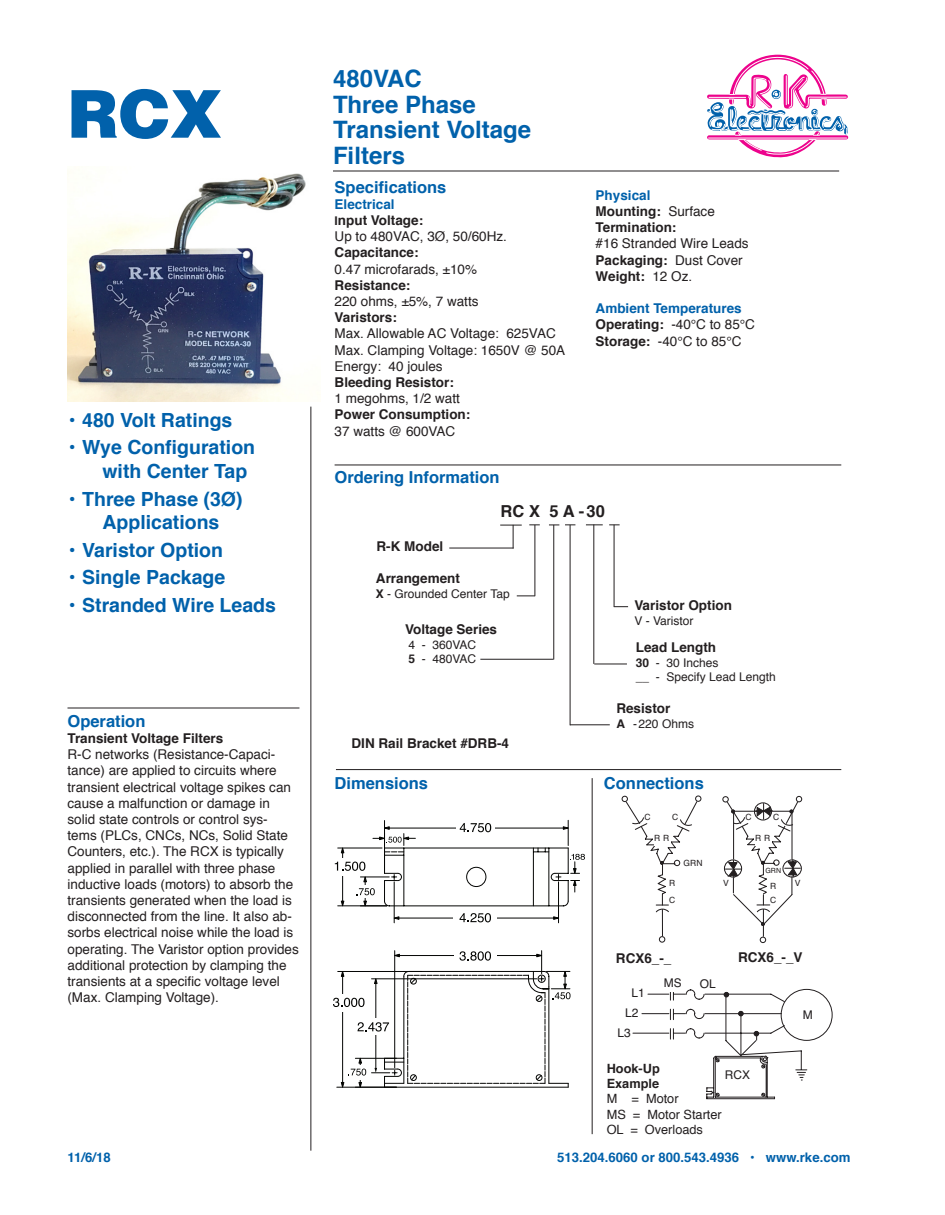
<style>
.page{position:relative;width:945px;height:1215px;background:#fff}
.page>*{position:absolute;margin:0;border:0;box-sizing:border-box;transform-origin:0 0}
.t1{font:900 66px "Helvetica";color:#0161ab}
.t2{font:700 24px/25.5px "Helvetica";color:#0161ab}
.Features{font:700 19.5px/23.4px "Helvetica";color:#0161ab}
.Section_Heads{font:700 16.5px "Helvetica";color:#0161ab}
.t3{font:700 16.5px "Helvetica";color:#231f20}
.t4{font:13.5px/16.2px "Helvetica";color:#231f20}
._9_Pt__Bold{font:700 13.5px "Helvetica";color:#231f20}
._9_Pt__Bold-2{font:700 13.5px "Helvetica";color:#0161ab}
.t5{font:700 13.2px "Helvetica";color:#0161ab}
.t6{font:12.75px "Helvetica";color:#231f20}
.t7{font:700 12.75px "Helvetica";color:#231f20}
.t8{font:12px "Helvetica";color:#231f20}
.t9{font:8.55px/13.4px "Helvetica";color:#231f20}
.t10{font:7.2px "Helvetica";color:#231f20}
.s1{font-weight:700;font-size:12px}
.s2{font-weight:700}
.s3{font-weight:400}
</style>
<div class="page">
<svg style="left:707px;top:54px;width:142px;height:102px"></svg>
<hr style="left:68px;top:708px;width:231px;height:1px;background:#231f20">
<hr style="left:335px;top:465px;width:506px;height:1px;background:#231f20">
<hr style="left:336px;top:769px;width:505px;height:1px;background:#231f20">
<hr style="left:333px;top:171px;width:506px;height:1px;background:#231f20">
<hr style="left:592px;top:778px;width:1px;height:356px;background:#231f20">
<hr style="left:310px;top:407px;width:1px;height:744px;background:#231f20">
<hr style="left:449px;top:548px;width:65px;height:1px;background:#231f20">
<svg style="left:500px;top:525px;width:22px;height:23px"></svg>
<hr style="left:535px;top:525px;width:1px;height:71px;background:#231f20">
<hr style="left:553px;top:525px;width:1px;height:134px;background:#231f20">
<hr style="left:570px;top:525px;width:1px;height:200px;background:#231f20">
<svg style="left:586px;top:524px;width:17px;height:1px"></svg>
<hr style="left:593px;top:524px;width:1px;height:140px;background:#231f20">
<hr style="left:614px;top:525px;width:1px;height:82px;background:#231f20">
<svg style="left:614px;top:606px;width:14px;height:1px"></svg>
<svg style="left:517px;top:596px;width:18px;height:1px"></svg>
<hr style="left:480px;top:659px;width:74px;height:1px;background:#231f20">
<hr style="left:594px;top:664px;width:33px;height:1px;background:#231f20">
<hr style="left:570px;top:724px;width:40px;height:1px;background:#231f20">
<div style="left:722px;top:796px;width:7px;height:7px;border:1px solid #231f20;border-radius:50%"></div>
<svg style="left:724px;top:796px;width:78px;height:147px"></svg>
<div style="left:765px;top:867px;width:17px;height:7px;background:#fff"></div>
<div style="left:659px;top:936px;width:6px;height:7px;border:1px solid #231f20;border-radius:50%"></div>
<svg style="left:622px;top:795px;width:80px;height:144px"></svg>
<div style="left:684px;top:859px;width:19px;height:9px;background:#fff"></div>
<svg style="left:632px;top:989px;width:175px;height:110px"></svg>
<img style="left:68px;top:173px;width:238px;height:229px">
<svg style="left:333px;top:820px;width:252px;height:268px"></svg>
<p class="t1" style="left:68px;top:71px;width:156px">RCX</p>
<p class="Features" style="left:69px;top:408px;width:165px">• 480 Volt Ratings</p>
<p class="Features" style="left:102px;top:436px;width:154px;text-indent:-34px">• Wye Configuration with Center Tap</p>
<p class="Features" style="left:69px;top:487px;width:175px;text-align:center">• Three Phase (3Ø)<br>Applications</p>
<p class="Features" style="left:69px;top:538px;width:156px">• Varistor Option</p>
<p class="Features" style="left:69px;top:566px;width:158px">• Single Package</p>
<p class="Features" style="left:69px;top:594px;width:209px">• Stranded Wire Leads</p>
<p class="Section_Heads" style="left:68px;top:708px;width:79px">Operation</p>
<p class="_9_Pt__Bold" style="left:68px;top:727px;width:157px">Transient Voltage Filters</p>
<p class="t4" style="left:68px;top:747px;width:233px">R-C networks (Resistance-Capaci&shy;tance) are applied to circuits where transient electrical voltage spikes can cause a malfunction or damage in solid state controls or control sys&shy;tems (PLCs, CNCs, NCs, Solid State Counters, etc.). The RCX is typically applied in parallel with three phase inductive loads (motors) to absorb the transients generated when the load is disconnected from the line. It also ab&shy;sorbs electrical noise while the load is operating. The Varistor option provides additional protection by clamping the transients at a specific voltage level (Max. Clamping Voltage).</p>
<p class="t2" style="left:333px;top:66px;width:144px">480VAC<br>Three Phase</p>
<p class="t2" style="left:333px;top:117px;width:200px">Transient Voltage<br>Filters</p>
<p class="Section_Heads" style="left:335px;top:173px;width:113px">Specifications</p>
<p class="_9_Pt__Bold-2" style="left:335px;top:193px;width:62px">Electrical</p>
<p class="t4" style="left:335px;top:213px;width:174px"><span class="s1">I</span><span class="s2">nput Voltage:<br></span>Up to 480VAC, 3Ø, 50/60Hz.</p>
<p class="t4" style="left:335px;top:245px;width:144px"><span class="s2">Capacitance:<br></span>0.47 microfarads, ±10%</p>
<p class="t4" style="left:335px;top:277px;width:145px"><span class="s2">Resistance:<br></span>220 ohms, ±5%, 7 watts</p>
<p class="_9_Pt__Bold" style="left:335px;top:307px;width:64px">Varistors:</p>
<p class="t4" style="left:335px;top:326px;width:223px">Max. Allowable AC Voltage: 625VAC</p>
<p class="t4" style="left:335px;top:342px;width:232px">Max. Clamping Voltage: 1650V @ 50A</p>
<p class="t4" style="left:335px;top:358px;width:110px">Energy: 40 joules</p>
<p class="_9_Pt__Bold" style="left:335px;top:371px;width:121px">Bleeding Resistor:</p>
<p class="t4" style="left:335px;top:391px;width:127px">1 megohms, 1/2 watt</p>
<p class="_9_Pt__Bold" style="left:335px;top:404px;width:137px">Power Consumption:</p>
<p class="t4" style="left:335px;top:423px;width:122px">37 watts @ 600VAC</p>
<p class="Section_Heads" style="left:335px;top:464px;width:167px">Ordering Information</p>
<p class="_9_Pt__Bold-2" style="left:596px;top:184px;width:56px">Physical</p>
<p class="_9_Pt__Bold" style="left:596px;top:200px;width:121px">Mounting: <span class="s3">Surface</span></p>
<p class="_9_Pt__Bold" style="left:596px;top:217px;width:82px">Termination:</p>
<p class="t4" style="left:596px;top:236px;width:155px">#16 Stranded Wire Leads</p>
<p class="_9_Pt__Bold" style="left:596px;top:249px;width:149px">Packaging: <span class="s3">Dust Cover</span></p>
<p class="_9_Pt__Bold" style="left:596px;top:265px;width:98px">Weight: <span class="s3">12 Oz.</span></p>
<p class="_9_Pt__Bold-2" style="left:596px;top:298px;width:148px">Ambient Temperatures</p>
<p class="t4" style="left:596px;top:317px;width:161px"><span class="s2">Operating:</span> -40°C to 85°C</p>
<p class="t4" style="left:596px;top:333px;width:147px"><span class="s2">Storage:</span> -40°C to 85°C</p>
<p class="_9_Pt__Bold" style="left:377px;top:535px;width:68px">R-K Model</p>
<p class="t3" style="left:501px;top:498px;width:106px">RC X 5 A -30</p>
<p class="_9_Pt__Bold" style="left:376px;top:568px;width:86px">Arrangement</p>
<p class="t8" style="left:376px;top:584px;width:135px"><span class="s2">X</span> - Grounded Center Tap</p>
<p class="_9_Pt__Bold" style="left:405px;top:619px;width:94px">Voltage Series</p>
<p class="t8" style="left:408px;top:635px;width:69px">4 - 360VAC</p>
<p class="t8" style="left:408px;top:650px;width:69px"><span class="s2">5</span> - 480VAC</p>
<p class="_9_Pt__Bold" style="left:352px;top:732px;width:159px">DIN Rail Bracket #DRB-4</p>
<p class="_9_Pt__Bold" style="left:634px;top:595px;width:99px">Varistor Option</p>
<p class="t8" style="left:634px;top:611px;width:61px">V - Varistor</p>
<p class="_9_Pt__Bold" style="left:636px;top:637px;width:82px">Lead Length</p>
<p class="t8" style="left:636px;top:653px;width:84px"><span class="s2">30</span> - 30 Inches</p>
<p class="t8" style="left:636px;top:668px;width:142px">__ - Specify Lead Length</p>
<p class="_9_Pt__Bold" style="left:616px;top:698px;width:56px">Resistor</p>
<p class="t8" style="left:616px;top:714px;width:79px"><span class="s2">A</span> -220 Ohms</p>
<p class="Section_Heads" style="left:335px;top:770px;width:95px">Dimensions</p>
<p class="Section_Heads" style="left:604px;top:770px;width:101px">Connections</p>
<p class="t9" style="left:644px;top:811px;width:8px">C</p>
<p class="t9" style="left:672px;top:811px;width:8px">C</p>
<p class="t9" style="left:654px;top:832px;width:17px">R R</p>
<p class="t9" style="left:669px;top:874px;width:8px;line-height:17.4px">R<br>C</p>
<p class="t9" style="left:684px;top:857px;width:20px">GRN</p>
<p class="t9" style="left:745px;top:811px;width:8px">C</p>
<p class="t9" style="left:773px;top:811px;width:8px">C</p>
<p class="t9" style="left:755px;top:832px;width:17px">R R</p>
<p class="t10" style="left:765px;top:865px;width:17px">GRN</p>
<p class="t9" style="left:723px;top:870px;width:10px;line-height:8.9px;text-align:center">V<br>V</p>
<p class="t9" style="left:795px;top:876px;width:7px">V</p>
<p class="t9" style="left:770px;top:880px;width:8px">R<br>C</p>
<p class="_9_Pt__Bold" style="left:616px;top:947px;width:57px">RCX6_-_</p>
<p class="_9_Pt__Bold" style="left:738px;top:947px;width:66px">RCX6_-_V</p>
<p class="t8" style="left:631px;top:984px;width:15px">L1</p>
<p class="t8" style="left:625px;top:1003px;width:15px">L2</p>
<p class="t8" style="left:618px;top:1023px;width:15px">L3</p>
<p class="t8" style="left:664px;top:974px;width:19px">MS</p>
<p class="t8" style="left:700px;top:975px;width:18px">OL</p>
<p class="t7" style="left:607px;top:1058px;width:55px">Hook-Up</p>
<p class="t7" style="left:607px;top:1073px;width:54px">Example</p>
<p class="t6" style="left:607px;top:1089px;width:73px">M = Motor</p>
<p class="t6" style="left:607px;top:1104px;width:117px">MS = Motor Starter</p>
<p class="t6" style="left:607px;top:1120px;width:98px">OL = Overloads</p>
<p class="t8" style="left:725px;top:1066px;width:27px">RCX</p>
<p class="t8" style="left:803px;top:1005px;width:11px">M</p>
<p class="t5" style="left:68px;top:1147px;width:45px">11/6/18</p>
<p class="t5" style="left:557px;top:1147px;width:295px">513.204.6060 or 800.543.4936 • www.rke.com</p>
</div>
